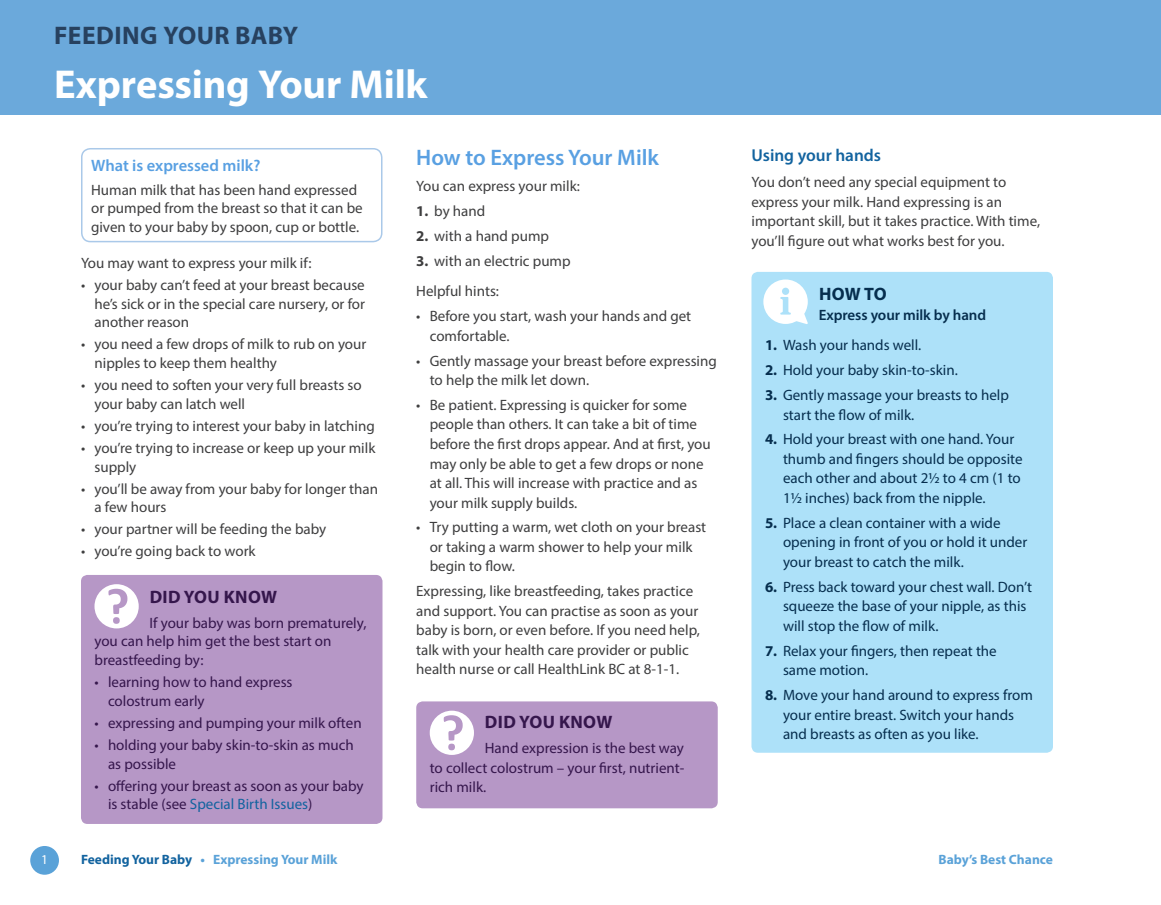
<style>
.page{position:relative;width:1161px;height:905px;background:#fff}
.page>*{position:absolute;margin:0;border:0;box-sizing:border-box;transform-origin:0 0}
.t1{font:700 40.5px "Myriad Pro";letter-spacing:-.005em;color:#fff}
.t2{font:700 25.5px "Myriad Pro";letter-spacing:.015em;color:#27415f}
.t3{font:600 22.5px "Myriad Pro";color:#59a0e2}
.t4{font:700 18px "Myriad Pro";letter-spacing:.02em;color:#35164c}
.t5{font:700 18px "Myriad Pro";color:#062e4e}
.t6{font:600 17.25px "Myriad Pro";color:#12639f}
.t7{font:600 16.5px "Myriad Pro";color:#59a0e2}
.t8{font:15px/19.5px "Myriad Pro";color:#3e3e3f}
.t9{font:15px/19.5px "Myriad Pro";color:#062e4e}
.t10{font:15px/18.8px "Myriad Pro";color:#35164c}
.t11{font:600 15px "Myriad Pro";letter-spacing:-.005em;color:#062e4e}
.t12{font:700 13.5px "Myriad Pro";color:#5aa2d8}
.t13{font:13.5px "Myriad Pro";color:#fff}
.s1{color:#12639f}
.s2{font-weight:700}
</style>
<div class="page">
<div style="left:0;top:0;width:1161px;height:114px;background:#6ba9db"></div>
<div style="left:30px;top:846px;width:29px;height:28px;background:#5aa2d8;border-radius:50%"></div>
<div style="left:81px;top:148px;width:302px;height:94px;border:2px solid #aac9e9;border-radius:9px"></div>
<div style="left:752px;top:272px;width:301px;height:480px;background:#ade1f9;border-radius:6px"></div>
<svg style="left:763px;top:279px;width:45px;height:45px"></svg>
<div style="left:81px;top:575px;width:301px;height:248px;background:#b697c6;border-radius:6px"></div>
<div style="left:94px;top:584px;width:45px;height:44px;background:#fff;border-radius:50%"></div>
<div style="left:113px;top:617px;width:7px;height:6px;background:#b697c6;border-radius:50%"></div>
<svg style="left:108px;top:588px;width:19px;height:26px"></svg>
<div style="left:416px;top:701px;width:302px;height:107px;background:#b697c6;border-radius:6px"></div>
<div style="left:430px;top:710px;width:44px;height:45px;background:#fff;border-radius:50%"></div>
<div style="left:448px;top:743px;width:7px;height:7px;background:#b697c6;border-radius:50%"></div>
<svg style="left:444px;top:715px;width:19px;height:25px"></svg>
<h2 class="t2" style="left:54px;top:19px;width:245px">FEEDING YOUR BABY</h2>
<h1 class="t1" style="left:54px;top:58px;width:375px">Expressing Your Milk</h1>
<p class="t7" style="left:91px;top:154px;width:171px">What is expressed milk?</p>
<p class="t8" style="left:91px;top:180px;width:273px;line-height:18.8px">Human milk that has been hand expressed or pumped from the breast so that it can be given to your baby by spoon, cup or bottle.</p>
<p class="t8" style="left:81px;top:253px;width:232px">You may want to express your milk if:</p>
<p class="t8" style="left:94px;top:275px;width:272px;line-height:18.8px;text-align:justify;text-indent:-14px">• your baby can’t feed at your breast because he’s sick or in the special care nursery, or for another reason</p>
<p class="t8" style="left:94px;top:335px;width:273px;line-height:18.8px;text-indent:-14px">• you need a few drops of milk to rub on your nipples to keep them healthy</p>
<p class="t8" style="left:94px;top:375px;width:269px;line-height:18.8px;text-indent:-14px">• you need to soften your very full breasts so your baby can latch well</p>
<p class="t8" style="left:81px;top:416px;width:295px">• you’re trying to interest your baby in latching</p>
<p class="t8" style="left:94px;top:438px;width:282px;line-height:18.8px;text-indent:-14px">• you’re trying to increase or keep up your milk supply</p>
<p class="t8" style="left:94px;top:479px;width:285px;line-height:18.8px;text-indent:-14px">• you’ll be away from your baby for longer than a few hours</p>
<p class="t8" style="left:81px;top:519px;width:247px">• your partner will be feeding the baby</p>
<p class="t8" style="left:81px;top:541px;width:176px">• you’re going back to work</p>
<p class="t4" style="left:150px;top:585px;width:129px">DID YOU KNOW</p>
<p class="t10" style="left:95px;top:613px;width:273px;text-indent:55px">If your baby was born prematurely, you can help him get the best start on breastfeeding by:</p>
<p class="t10" style="left:108px;top:672px;width:186px;text-indent:-13px">• learning how to hand express colostrum early</p>
<p class="t10" style="left:95px;top:713px;width:269px">• expressing and pumping your milk often</p>
<p class="t10" style="left:108px;top:735px;width:247px;text-indent:-14px">• holding your baby skin-to-skin as much as possible</p>
<p class="t10" style="left:108px;top:776px;width:257px;text-indent:-14px">• offering your breast as soon as your baby is stable (see <span class="s1">Special Birth Issues</span>)</p>
<h3 class="t3" style="left:416px;top:143px;width:244px">How to Express Your Milk</h3>
<p class="t8" style="left:416px;top:176px;width:165px">You can express your milk:</p>
<p class="t8" style="left:416px;top:201px;width:71px"><span class="s2">1.</span> by hand</p>
<p class="t8" style="left:416px;top:226px;width:134px"><span class="s2">2.</span> with a hand pump</p>
<p class="t8" style="left:416px;top:245px;width:156px;line-height:30.3px"><span class="s2">3.</span> with an electric pump<br>Helpful hints:</p>
<p class="t8" style="left:430px;top:306px;width:263px;text-indent:-14px">• Before you start, wash your hands and get comfortable.</p>
<p class="t8" style="left:430px;top:350px;width:289px;text-indent:-14px">• Gently massage your breast before expressing to help the milk let down.</p>
<p class="t8" style="left:430px;top:395px;width:283px;text-indent:-14px">• Be patient. Expressing is quicker for some people than others. It can take a bit of time before the first drops appear. And at first, you may only be able to get a few drops or none at all. This will increase with practice and as your milk supply builds.</p>
<p class="t8" style="left:430px;top:517px;width:278px;text-indent:-14px">• Try putting a warm, wet cloth on your breast or taking a warm shower to help your milk begin to flow.</p>
<p class="t8" style="left:416px;top:581px;width:285px">Expressing, like breastfeeding, takes practice and support. You can practise as soon as your baby is born, or even before. If you need help, talk with your health care provider or public health nurse or call HealthLink BC at 8-1-1.</p>
<p class="t4" style="left:485px;top:710px;width:129px">DID YOU KNOW</p>
<p class="t10" style="left:430px;top:738px;width:256px;line-height:19.5px;text-align:justify;text-indent:55px">Hand expression is the best way to collect colostrum – your first, nutrient&shy;rich milk.</p>
<p class="t6" style="left:752px;top:144px;width:131px">Using your hands</p>
<p class="t8" style="left:752px;top:172px;width:290px">You don’t need any special equipment to express your milk. Hand expressing is an important skill, but it takes practice. With time, you’ll figure out what works best for you.</p>
<p class="t5" style="left:819px;top:282px;width:69px">HOW TO</p>
<p class="t11" style="left:819px;top:305px;width:169px">Express your milk by hand</p>
<p class="t9" style="left:765px;top:335px;width:158px"><span class="s2">1.</span> Wash your hands well.</p>
<p class="t9" style="left:765px;top:360px;width:194px"><span class="s2">2.</span> Hold your baby skin-to-skin.</p>
<p class="t9" style="left:783px;top:385px;width:227px;text-indent:-18px"><span class="s2">3.</span> Gently massage your breasts to help start the flow of milk.</p>
<p class="t9" style="left:783px;top:429px;width:241px;text-indent:-18px"><span class="s2">4.</span> Hold your breast with one hand. Your thumb and fingers should be opposite each other and about 2½ to 4 cm (1 to 1½ inches) back from the nipple.</p>
<p class="t9" style="left:783px;top:513px;width:246px;text-indent:-18px"><span class="s2">5.</span> Place a clean container with a wide opening in front of you or hold it under your breast to catch the milk.</p>
<p class="t9" style="left:783px;top:577px;width:250px;text-indent:-18px"><span class="s2">6.</span> Press back toward your chest wall. Don’t squeeze the base of your nipple, as this will stop the flow of milk.</p>
<p class="t9" style="left:783px;top:640px;width:215px;text-indent:-18px"><span class="s2">7.</span> Relax your fingers, then repeat the same motion.</p>
<p class="t9" style="left:783px;top:685px;width:251px;text-indent:-18px"><span class="s2">8.</span> Move your hand around to express from your entire breast. Switch your hands and breasts as often as you like.</p>
<p class="t13" style="left:41px;top:851px;width:8px">1</p>
<p class="t12" style="left:81px;top:851px;width:258px"><span class="s1">Feeding Your Baby</span> • Expressing Your Milk</p>
<p class="t12" style="left:939px;top:851px;width:116px">Baby’s Best Chance</p>
</div>
